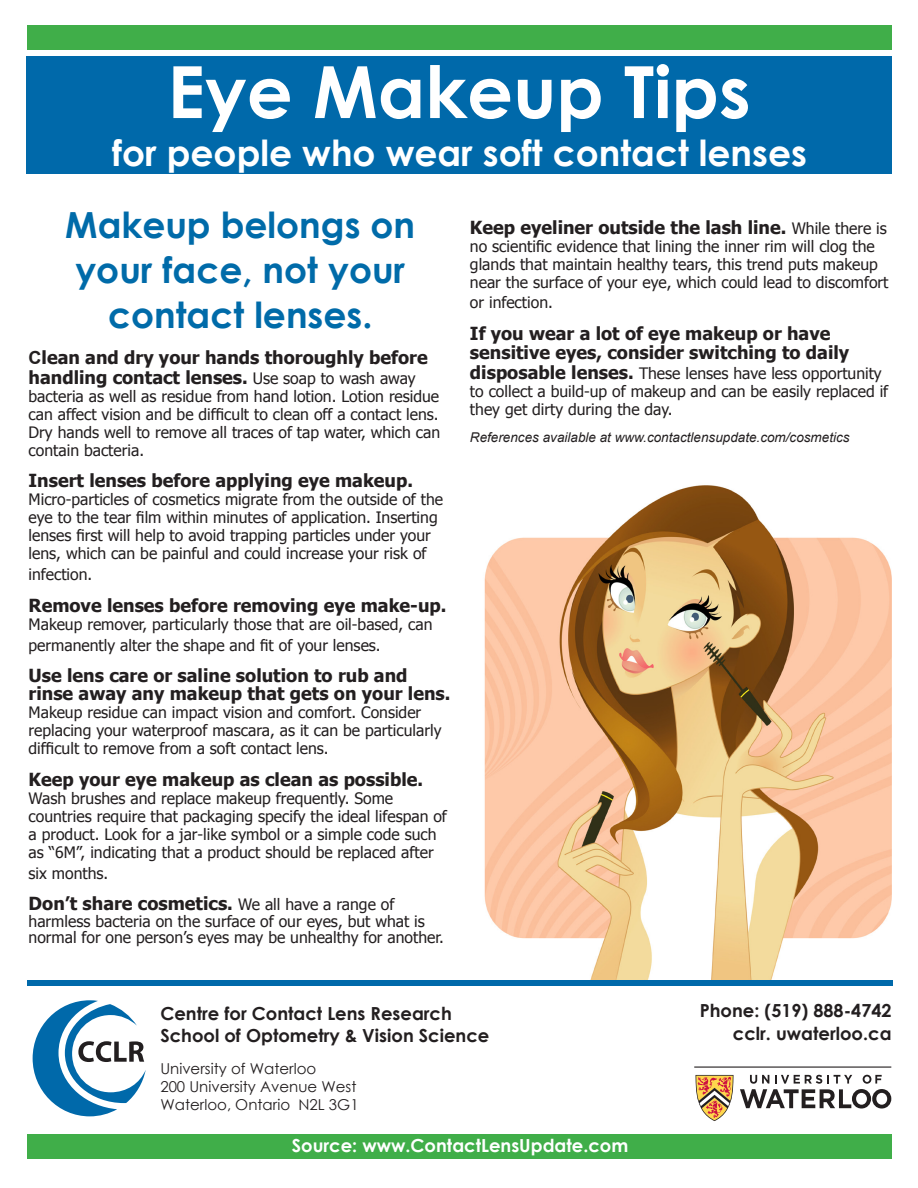
<style>
.page{position:relative;width:918px;height:1188px;background:#fff}
.page>*{position:absolute;margin:0;border:0;box-sizing:border-box;transform-origin:0 0}
.t1{font:700 72px "Century Gothic";color:#fff}
.t2{font:700 36px/45px "Century Gothic";color:#006ba9;text-align:center}
.t3{font:700 36px "Century Gothic";color:#fff}
.t4{font:700 18px/19.5px "Tahoma";color:#231f20}
.t5{font:700 18px/22.5px "Century Gothic";color:#231f20;text-align:right}
.t6{font:700 18px "Century Gothic";color:#fff}
.t7{font:15.75px/18px "Tahoma";color:#231f20}
.t8{font:15px/18px "Century Gothic";color:#231f20}
.t9{font:italic 13.5px "Arial";color:#231f20}
.s1{font-family:"Arial"}
.s2{font-weight:400;font-size:15.75px}
.s3{font-weight:700;font-size:18px}
</style>
<div class="page">
<div style="left:27px;top:56px;width:865px;height:118px;background:#0069aa"></div>
<svg style="left:33px;top:1000px;width:113px;height:116px"></svg>
<div style="left:27px;top:25px;width:865px;height:24px;background:#40ae49"></div>
<div style="left:27px;top:980px;width:865px;height:5px;background:#0069aa"></div>
<svg style="left:695px;top:1074px;width:196px;height:47px"></svg>
<hr style="left:694px;top:1067px;width:197px;height:1px;background:#231f20">
<div style="left:28px;top:1134px;width:864px;height:25px;background:#40ae49"></div>
<img style="left:484px;top:485px;width:408px;height:495px">
<p class="t1" style="left:167px;top:37px;width:585px">Eye Makeup Tips</p>
<p class="t3" style="left:112px;top:125px;width:696px">for people who wear soft contact lenses</p>
<p class="t2" style="left:65px;top:201px;width:351px">Makeup belongs on your face, not your contact lenses.</p>
<p class="t4" style="left:29px;top:347px;width:401px"><span class="s1">C</span>lean and dry your hands thoroughly before handling contact lenses. <span class="s2">Use soap to wash away</span></p>
<p class="t7" style="left:29px;top:386px;width:413px;text-align:justify">bacteria as well as residue from hand lotion. Lotion residue can affect vision and be difficult to clean off a contact lens.<br>Dry hands well to remove all traces of tap water, which can contain bacteria.</p>
<p class="t4" style="left:29px;top:470px;width:386px">Insert lenses before applying eye makeup.</p>
<p class="t7" style="left:29px;top:490px;width:416px">Micro-particles of cosmetics migrate from the outside of the eye to the tear film within minutes of application. Inserting lenses first will help to avoid trapping particles under your lens, which can be painful and could increase your risk of</p>
<p class="t7" style="left:29px;top:565px;width:65px">infection.</p>
<p class="t4" style="left:29px;top:594px;width:419px">Remove lenses before removing eye make-up.</p>
<p class="t7" style="left:29px;top:613px;width:406px;line-height:21px">Makeup remover, particularly those that are oil-based, can permanently alter the shape and fit of your lenses.</p>
<p class="t4" style="left:29px;top:665px;width:423px;line-height:18px">Use lens care or saline solution to rub and rinse away any makeup that gets on your lens.</p>
<p class="t7" style="left:29px;top:703px;width:414px">Makeup residue can impact vision and comfort. Consider replacing your waterproof mascara, as it can be particularly difficult to remove from a soft contact lens.</p>
<p class="t4" style="left:29px;top:768px;width:396px">Keep your eye makeup as clean as possible.</p>
<p class="t7" style="left:29px;top:788px;width:420px">Wash brushes and replace makeup frequently. Some countries require that packaging specify the ideal lifespan of a product. Look for a jar-like symbol or a simple code such as “6M”, indicating that a product should be replaced after</p>
<p class="t7" style="left:29px;top:863px;width:81px">six months.</p>
<p class="t4" style="left:29px;top:893px;width:367px">Don’t share cosmetics. <span class="s2">We all have a range of</span></p>
<p class="t7" style="left:29px;top:912px;width:417px;line-height:16.5px">harmless bacteria on the surface of our eyes, but what is normal for one person’s eyes may be unhealthy for another.</p>
<p class="t4" style="left:470px;top:217px;width:418px">Keep eyeliner outside the lash line. <span class="s2">While there is</span></p>
<p class="t7" style="left:470px;top:237px;width:420px">no scientific evidence that lining the inner rim will clog the glands that maintain healthy tears, this trend puts makeup near the surface of your eye, which could lead to discomfort</p>
<p class="t7" style="left:470px;top:293px;width:84px">or infection.</p>
<p class="t4" style="left:470px;top:322px;width:381px">If you wear a lot of eye makeup or have sensitive eyes, consider switching to daily</p>
<p class="t7" style="left:470px;top:363px;width:420px"><span class="s3">disposable lenses.</span> These lenses have less opportunity to collect a build-up of makeup and can be easily replaced if they get dirty during the day.</p>
<p class="t9" style="left:470px;top:428px;width:381px">References available at www.contactlensupdate.com/cosmetics</p>
<p class="t5" style="left:160px;top:1001px;width:293px">Centre for Contact Lens Research</p>
<p class="t5" style="left:160px;top:1024px;width:331px">School of Optometry &amp; Vision Science</p>
<p class="t8" style="left:160px;top:1059px;width:200px">University of Waterloo<br>200 University Avenue West<br>Waterloo, Ontario N2L 3G1</p>
<p class="t6" style="left:292px;top:1131px;width:338px">Source: www.ContactLensUpdate.com</p>
<p class="t5" style="left:700px;top:998px;width:193px">Phone: (519) 888-4742 cclr. uwaterloo.ca</p>
</div>
